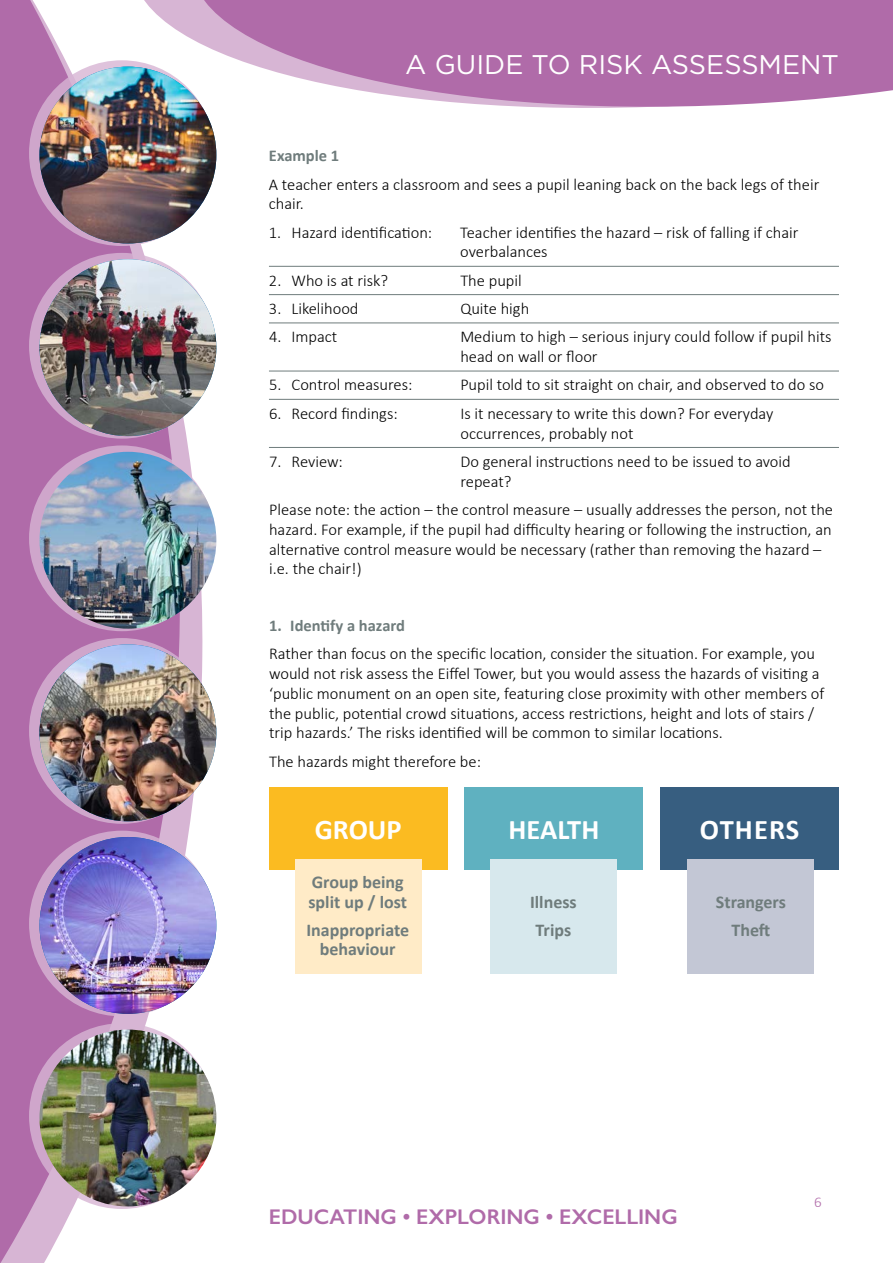
<style>
.page{position:relative;width:893px;height:1263px;background:#fff}
.page>*{position:absolute;margin:0;border:0;box-sizing:border-box;transform-origin:0 0}
.t1{font:700 28.5px "Calibri";color:#fff}
.t2{font:27px "Gotham";color:#fff}
.t3{font:600 21.3px "Gill Sans";color:#b06ba9}
.t4{font:700 18px/19.5px "Calibri";color:#6f7c7c;text-align:center}
.t5{font:300 16.5px/19.8px "Calibri";color:#000}
.t6{font:700 16.5px "Calibri";color:#6f7c7c}
.t7{font:300 15px "Calibri";color:#b06ba9}
</style>
<div class="page">
<svg style="left:187px;top:188px;width:23px;height:996px"></svg>
<svg style="left:0;top:0;width:187px;height:1263px;fill:#b06ba9"></svg>
<svg style="left:29px;top:60px;width:186px;height:186px;background:#cea9cc"></svg>
<img style="left:39px;top:67px;width:177px;height:176px;border-radius:88px">
<svg style="left:29px;top:445px;width:186px;height:186px;background:#cca4ca"></svg>
<svg style="left:29px;top:253px;width:186px;height:186px;background:#cda6ca"></svg>
<img style="left:39px;top:259px;width:177px;height:177px;border-radius:88px">
<svg style="left:29px;top:831px;width:186px;height:185px;background:#cca5cb"></svg>
<img style="left:39px;top:837px;width:177px;height:177px;border-radius:88px">
<svg style="left:29px;top:1023px;width:186px;height:186px;background:#d0abcd"></svg>
<svg style="left:29px;top:638px;width:186px;height:186px;background:#caa2c7"></svg>
<img style="left:39px;top:644px;width:177px;height:177px;border-radius:88px">
<img style="left:128px;top:0;width:83px;height:124px">
<svg style="left:187px;top:0;width:706px;height:123px;fill:#b06ba9"></svg>
<img style="left:39px;top:1029px;width:177px;height:177px;border-radius:88px">
<img style="left:39px;top:452px;width:177px;height:177px;border-radius:88px">
<hr style="left:269px;top:266px;width:570px;height:1px;background:#6f7c7c">
<hr style="left:269px;top:294px;width:570px;height:1px;background:#6f7c7c">
<hr style="left:269px;top:323px;width:570px;height:1px;background:#6f7c7c">
<hr style="left:269px;top:371px;width:570px;height:1px;background:#6f7c7c">
<hr style="left:269px;top:399px;width:570px;height:1px;background:#6f7c7c">
<hr style="left:269px;top:447px;width:570px;height:1px;background:#6f7c7c">
<div style="left:269px;top:787px;width:179px;height:83px;background:#fbbb21"></div>
<div style="left:295px;top:859px;width:127px;height:115px;background:#ffebc7"></div>
<div style="left:465px;top:787px;width:178px;height:83px;background:#5fb1c0"></div>
<div style="left:491px;top:859px;width:126px;height:115px;background:#d7e8ed"></div>
<div style="left:660px;top:787px;width:179px;height:83px;background:#375e80"></div>
<div style="left:688px;top:859px;width:126px;height:115px;background:#c3c7d5"></div>
<h2 class="t2" style="left:405px;top:49px;width:435px">A GUIDE TO RISK ASSESSMENT</h2>
<p class="t6" style="left:269px;top:144px;width:72px">Example 1</p>
<p class="t5" style="left:269px;top:174px;width:552px">A teacher enters a classroom and sees a pupil leaning back on the back legs of their chair.</p>
<p class="t5" style="left:269px;top:222px;width:165px">1. Hazard identification:</p>
<p class="t5" style="left:460px;top:222px;width:340px">Teacher identifies the hazard – risk of falling if chair overbalances</p>
<p class="t5" style="left:269px;top:270px;width:121px">2. Who is at risk?</p>
<p class="t5" style="left:460px;top:270px;width:63px">The pupil</p>
<p class="t5" style="left:269px;top:298px;width:91px">3. Likelihood</p>
<p class="t5" style="left:460px;top:298px;width:70px">Quite high</p>
<p class="t5" style="left:269px;top:327px;width:70px">4. Impact</p>
<p class="t5" style="left:460px;top:327px;width:373px">Medium to high – serious injury could follow if pupil hits head on wall or floor</p>
<p class="t5" style="left:269px;top:375px;width:145px">5. Control measures:</p>
<p class="t5" style="left:460px;top:375px;width:365px">Pupil told to sit straight on chair, and observed to do so</p>
<p class="t5" style="left:269px;top:403px;width:130px">6. Record findings:</p>
<p class="t5" style="left:460px;top:403px;width:314px">Is it necessary to write this down? For everyday occurrences, probably not</p>
<p class="t5" style="left:269px;top:451px;width:75px">7. Review:</p>
<p class="t5" style="left:460px;top:451px;width:332px">Do general instructions need to be issued to avoid repeat?</p>
<p class="t5" style="left:269px;top:499px;width:565px">Please note: the action – the control measure – usually addresses the person, not the hazard. For example, if the pupil had difficulty hearing or following the instruction, an alternative control measure would be necessary (rather than removing the hazard – i.e. the chair!)</p>
<p class="t6" style="left:269px;top:614px;width:137px">1. Identify a hazard</p>
<p class="t5" style="left:269px;top:644px;width:557px">Rather than focus on the specific location, consider the situation. For example, you would not risk assess the Eiffel Tower, but you would assess the hazards of visiting a ‘public monument on an open site, featuring close proximity with other members of the public, potential crowd situations, access restrictions, height and lots of stairs / trip hazards.’ The risks identified will be common to similar locations.</p>
<p class="t5" style="left:269px;top:751px;width:213px">The hazards might therefore be:</p>
<h1 class="t1" style="left:315px;top:809px;width:88px">GROUP</h1>
<p class="t4" style="left:308px;top:872px;width:100px;text-align:left">Group being split up / lost</p>
<p class="t4" style="left:306px;top:919px;width:104px">Inappropriate behaviour</p>
<h1 class="t1" style="left:508px;top:809px;width:92px">HEALTH</h1>
<p class="t4" style="left:530px;top:887px;width:48px;line-height:28px">Illness<br>Trips</p>
<h1 class="t1" style="left:700px;top:809px;width:101px">OTHERS</h1>
<p class="t4" style="left:716px;top:887px;width:72px;line-height:28px">Strangers<br>Theft</p>
<p class="t3" style="left:269px;top:1204px;width:410px">EDUCATING • EXPLORING • EXCELLING</p>
<p class="t7" style="left:814px;top:1193px;width:9px">6</p>
</div>
